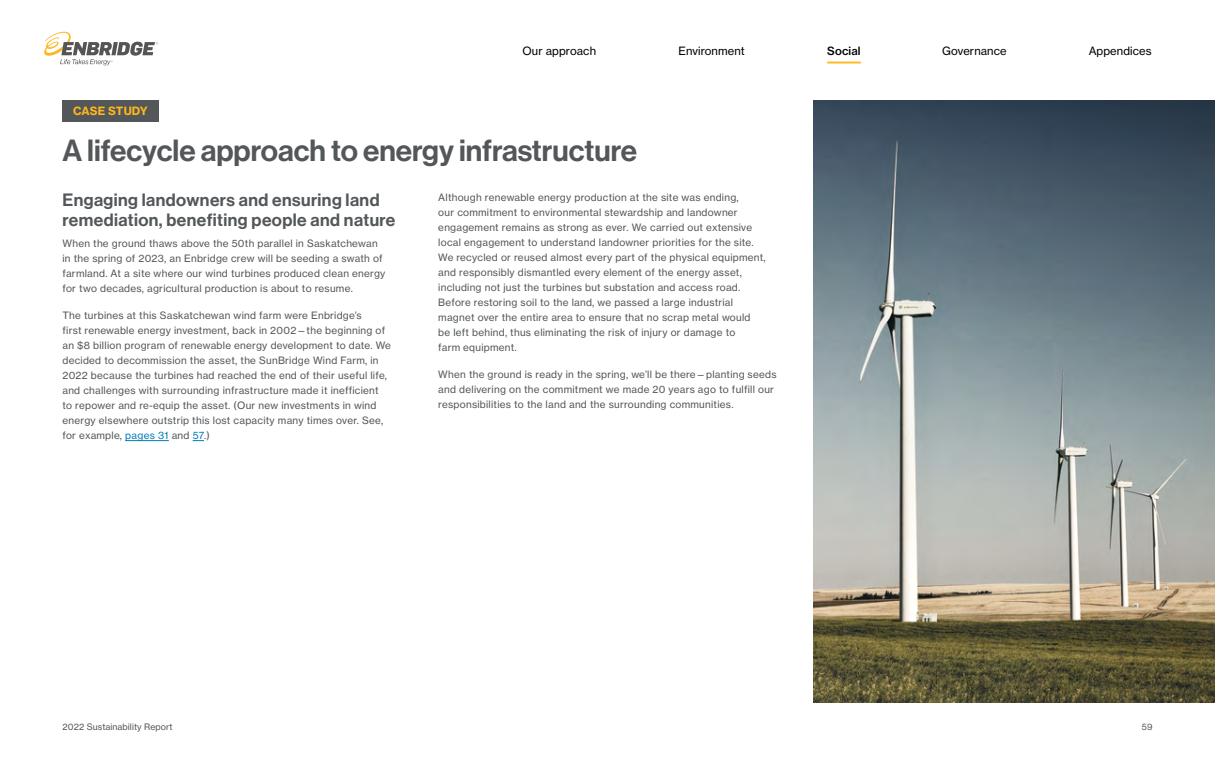
<style>
.page{position:relative;width:1215px;height:765px;background:#fff}
.page>*{position:absolute;margin:0;border:0;box-sizing:border-box;transform-origin:0 0}
.t1{font:30px "N Haas Grotesk DS Std 65 Md";color:#53575a}
.t2{font:17.5px/20px "N Haas Grotesk DS Std 65 Md";letter-spacing:.025em;color:#53575a}
.t3{font:11.25px "N Haas Grotesk TX Std 55 Rg";letter-spacing:.01em;color:#000}
.t4{font:11.25px "N Haas Grotesk TX Std 75 Bd";color:#ffb71b}
.t5{font:11.25px "N Haas Grotesk TX Std 65 Md";letter-spacing:.01em;color:#000}
.t6{font:10px/15px "N Haas Grotesk TX Std 55 Rg";letter-spacing:.025em;color:#53575a}
.t7{font:8.75px "N Haas Grotesk TX Std 55 Rg";letter-spacing:.01em;color:#53575a}
.s1{color:#007cba}
</style>
<div class="page">
<svg style="left:44px;top:32px;width:114px;height:33px"></svg>
<img style="left:814px;top:100px;width:401px;height:602px">
<hr style="left:827px;top:62px;width:34px;height:1px;background:#ffb71b">
<div style="left:62px;top:100px;width:97px;height:21px;background:#53575a"></div>
<hr style="left:125px;top:440px;width:44px;height:1px;background:#007cba">
<p class="t3" style="left:522px;top:44px;width:75px">Our approach</p>
<p class="t3" style="left:678px;top:44px;width:68px">Environment</p>
<p class="t5" style="left:827px;top:44px;width:35px">Social</p>
<p class="t3" style="left:942px;top:44px;width:66px">Governance</p>
<p class="t3" style="left:1089px;top:44px;width:65px">Appendices</p>
<p class="t4" style="left:73px;top:104px;width:76px">CASE STUDY</p>
<h1 class="t1" style="left:62px;top:133px;width:576px">A lifecycle approach to energy infrastructure</h1>
<h2 class="t2" style="left:62px;top:190px;width:334px">Engaging landowners and ensuring land remediation, benefiting people and nature</h2>
<p class="t6" style="left:62px;top:236px;width:324px">When the ground thaws above the 50th parallel in Saskatchewan in the spring of 2023, an Enbridge crew will be seeding a swath of farmland. At a site where our wind turbines produced clean energy for two decades, agricultural production is about to resume.</p>
<p class="t6" style="left:62px;top:308px;width:330px">The turbines at this Saskatchewan wind farm were Enbridge’s<br>first renewable energy investment, back in 2002—the beginning of an $8 billion program of renewable energy development to date. We decided to decommission the asset, the SunBridge Wind Farm, in 2022 because the turbines had reached the end of their useful life, and challenges with surrounding infrastructure made it inefficient<br>to repower and re-equip the asset. (Our new investments in wind energy elsewhere outstrip this lost capacity many times over. See, for example, <span class="s1">pages 31</span> and <span class="s1">57</span>.)</p>
<p class="t6" style="left:438px;top:189px;width:329px">Although renewable energy production at the site was ending,<br>our commitment to environmental stewardship and landowner engagement remains as strong as ever. We carried out extensive local engagement to understand landowner priorities for the site.<br>We recycled or reused almost every part of the physical equipment, and responsibly dismantled every element of the energy asset, including not just the turbines but substation and access road.<br>Before restoring soil to the land, we passed a large industrial magnet over the entire area to ensure that no scrap metal would<br>be left behind, thus eliminating the risk of injury or damage to<br>farm equipment.</p>
<p class="t6" style="left:438px;top:367px;width:340px">When the ground is ready in the spring, we’ll be there—planting seeds and delivering on the commitment we made 20 years ago to fulfill our responsibilities to the land and the surrounding communities.</p>
<p class="t7" style="left:63px;top:721px;width:112px">2022 Sustainability Report</p>
<p class="t7" style="left:1142px;top:721px;width:12px">59</p>
</div>
